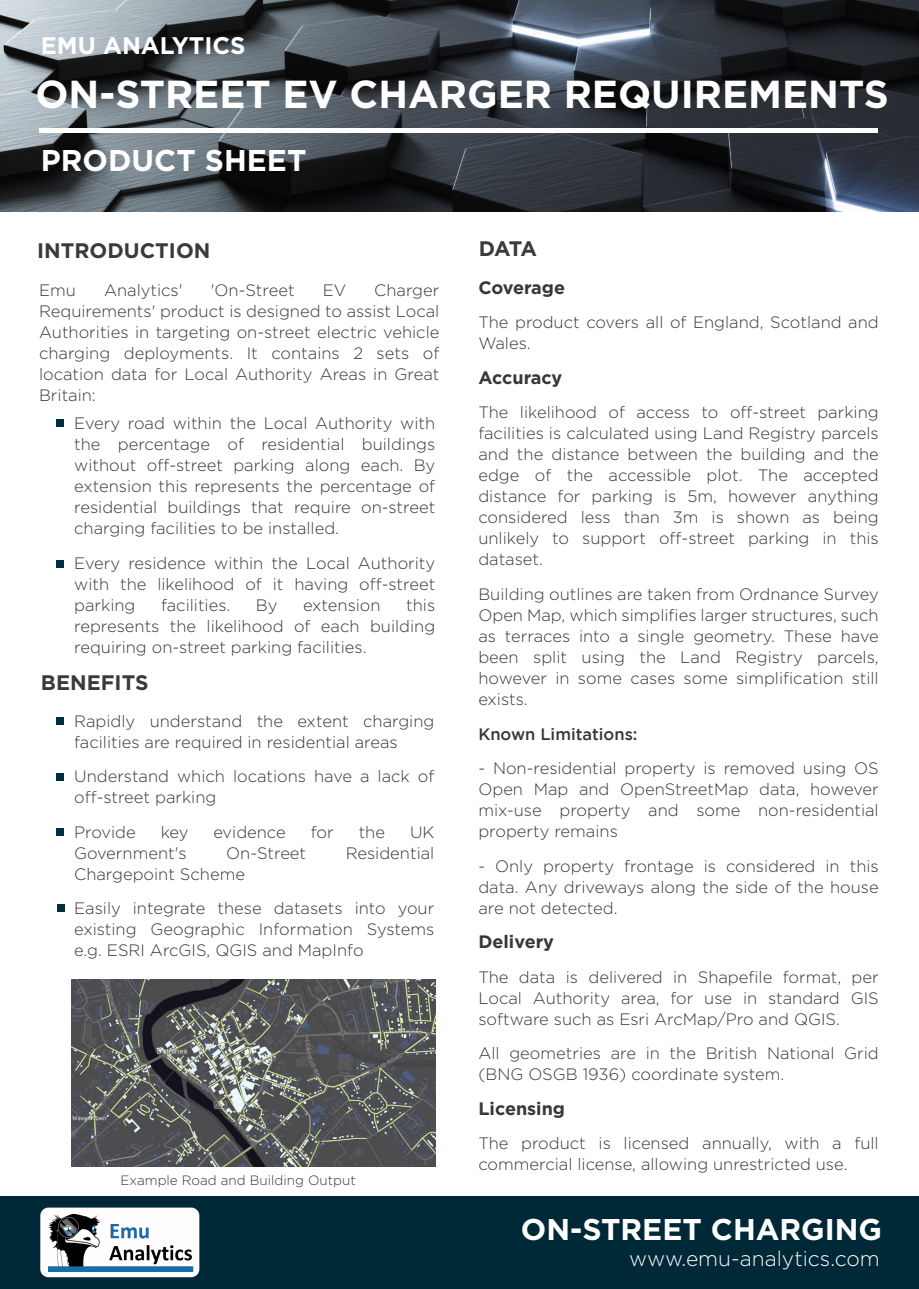
<style>
.page{position:relative;width:919px;height:1289px;background:#fff}
.page>*{position:absolute;margin:0;border:0;box-sizing:border-box;transform-origin:0 0}
.t1{font:700 39px "Gotham";color:#fff}
.t2{font:700 30px "Gotham";color:#fff}
.t3{font:700 24px "Gotham";color:#fff}
.t4{font:700 21px "Gotham";color:#3a3a3a}
.t5{font:300 21px "Gotham";color:#fff}
.t6{font:700 18px "Gotham";color:#373737}
.t7{font:300 16.5px/21px "Gotham";color:#373737;text-align:justify}
.t8{font:500 16.5px "Gotham";color:#373737}
.t9{font:300 13.5px "Gotham";color:#373737}
</style>
<div class="page">
<img style="left:0;top:0;width:918px;height:211px">
<div style="left:40px;top:128px;width:837px;height:5px;background:#fff"></div>
<div style="left:0;top:1196px;width:918px;height:92px;background:#002937"></div>
<div style="left:40px;top:1207px;width:159px;height:70px;background:#fffdfd;border-radius:8px"></div>
<img style="left:48px;top:1213px;width:146px;height:58px">
<div style="left:56px;top:717px;width:7px;height:8px;background:#002d40"></div>
<div style="left:56px;top:773px;width:7px;height:7px;background:#002d40"></div>
<div style="left:56px;top:419px;width:7px;height:8px;background:#002d40"></div>
<div style="left:56px;top:560px;width:7px;height:7px;background:#002d40"></div>
<div style="left:56px;top:827px;width:7px;height:8px;background:#002d40"></div>
<div style="left:57px;top:904px;width:8px;height:8px;background:#002d40"></div>
<img style="left:72px;top:979px;width:363px;height:187px">
<h3 class="t3" style="left:41px;top:32px;width:206px">EMU ANALYTICS</h3>
<h1 class="t1" style="left:35px;top:72px;width:854px">ON-STREET EV CHARGER REQUIREMENTS</h1>
<h2 class="t2" style="left:41px;top:143px;width:267px">PRODUCT SHEET</h2>
<p class="t4" style="left:479px;top:237px;width:60px">DATA</p>
<p class="t4" style="left:37px;top:238px;width:175px">INTRODUCTION</p>
<p class="t7" style="left:39px;top:280px;width:38px">Emu</p>
<p class="t7" style="left:104px;top:280px;width:80px">Analytics'</p>
<p class="t7" style="left:211px;top:280px;width:85px">'On-Street</p>
<p class="t7" style="left:323px;top:280px;width:25px">EV</p>
<p class="t7" style="left:39px;top:280px;width:402px;text-indent:335px">Charger Requirements' product is designed to assist Local Authorities in targeting on-street electric vehicle charging deployments. It contains 2 sets of location data for Local Authority Areas in Great Britain:</p>
<p class="t6" style="left:478px;top:277px;width:88px">Coverage</p>
<p class="t7" style="left:478px;top:313px;width:402px">The product covers all of England, Scotland and<br>Wales.</p>
<p class="t6" style="left:478px;top:367px;width:85px">Accuracy</p>
<p class="t7" style="left:478px;top:403px;width:402px">The likelihood of access to off-street parking facilities is calculated using Land Registry parcels and the distance between the building and the edge of the accessible plot. The accepted distance for parking is 5m, however anything considered less than 3m is shown as being unlikely to support off-street parking in this dataset.</p>
<p class="t7" style="left:478px;top:584px;width:402px">Building outlines are taken from Ordnance Survey Open Map, which simplifies larger structures, such as terraces into a single geometry. These have been split using the Land Registry parcels, however in some cases some simplification still exists.</p>
<p class="t8" style="left:478px;top:727px;width:161px">Known Limitations:</p>
<p class="t7" style="left:478px;top:758px;width:402px">- Non-residential property is removed using OS Open Map and OpenStreetMap data, however mix-use property and some non-residential property remains</p>
<p class="t7" style="left:478px;top:856px;width:402px">- Only property frontage is considered in this data. Any driveways along the side of the house are not detected.</p>
<p class="t6" style="left:478px;top:931px;width:77px">Delivery</p>
<p class="t7" style="left:478px;top:967px;width:402px">The data is delivered in Shapefile format, per Local Authority area, for use in standard GIS software such as Esri ArcMap/Pro and QGIS.</p>
<p class="t7" style="left:478px;top:1043px;width:402px">All geometries are in the British National Grid (BNG OSGB 1936) coordinate system.</p>
<p class="t6" style="left:478px;top:1097px;width:88px">Licensing</p>
<p class="t7" style="left:478px;top:1133px;width:402px">The product is licensed annually, with a full commercial license, allowing unrestricted use.</p>
<p class="t7" style="left:74px;top:414px;width:362px">Every road within the Local Authority with the percentage of residential buildings without off-street parking along each. By extension this represents the percentage of residential buildings that require on-street charging facilities to be installed.</p>
<p class="t7" style="left:74px;top:553px;width:362px">Every residence within the Local Authority with the likelihood of it having off-street parking</p>
<p class="t7" style="left:161px;top:595px;width:71px">facilities.</p>
<p class="t7" style="left:256px;top:595px;width:23px">By</p>
<p class="t7" style="left:303px;top:595px;width:79px">extension</p>
<p class="t7" style="left:74px;top:595px;width:362px;text-indent:332px">this represents the likelihood of each building requiring on-street parking facilities.</p>
<p class="t4" style="left:41px;top:670px;width:109px">BENEFITS</p>
<p class="t7" style="left:74px;top:711px;width:362px">Rapidly understand the extent charging facilities are required in residential areas</p>
<p class="t7" style="left:74px;top:767px;width:362px">Understand which locations have a lack of off-street parking</p>
<p class="t7" style="left:74px;top:822px;width:63px">Provide</p>
<p class="t7" style="left:161px;top:822px;width:29px">key</p>
<p class="t7" style="left:213px;top:822px;width:74px">evidence</p>
<p class="t7" style="left:311px;top:822px;width:24px">for</p>
<p class="t7" style="left:359px;top:822px;width:28px">the</p>
<p class="t7" style="left:410px;top:822px;width:26px">UK</p>
<p class="t7" style="left:74px;top:843px;width:114px">Government's</p>
<p class="t7" style="left:226px;top:843px;width:82px">On-Street</p>
<p class="t7" style="left:346px;top:843px;width:90px">Residential</p>
<p class="t7" style="left:74px;top:857px;width:362px;line-height:34.5px">Chargepoint Scheme<br>Easily integrate these datasets into your</p>
<p class="t7" style="left:74px;top:920px;width:362px">existing Geographic Information Systems e.g. ESRI ArcGIS, QGIS and MapInfo</p>
<p class="t9" style="left:121px;top:1175px;width:237px">Example Road and Building Output</p>
<h2 class="t2" style="left:521px;top:1212px;width:363px">ON-STREET CHARGING</h2>
<p class="t5" style="left:629px;top:1250px;width:252px">www.emu-analytics.com</p>
</div>
